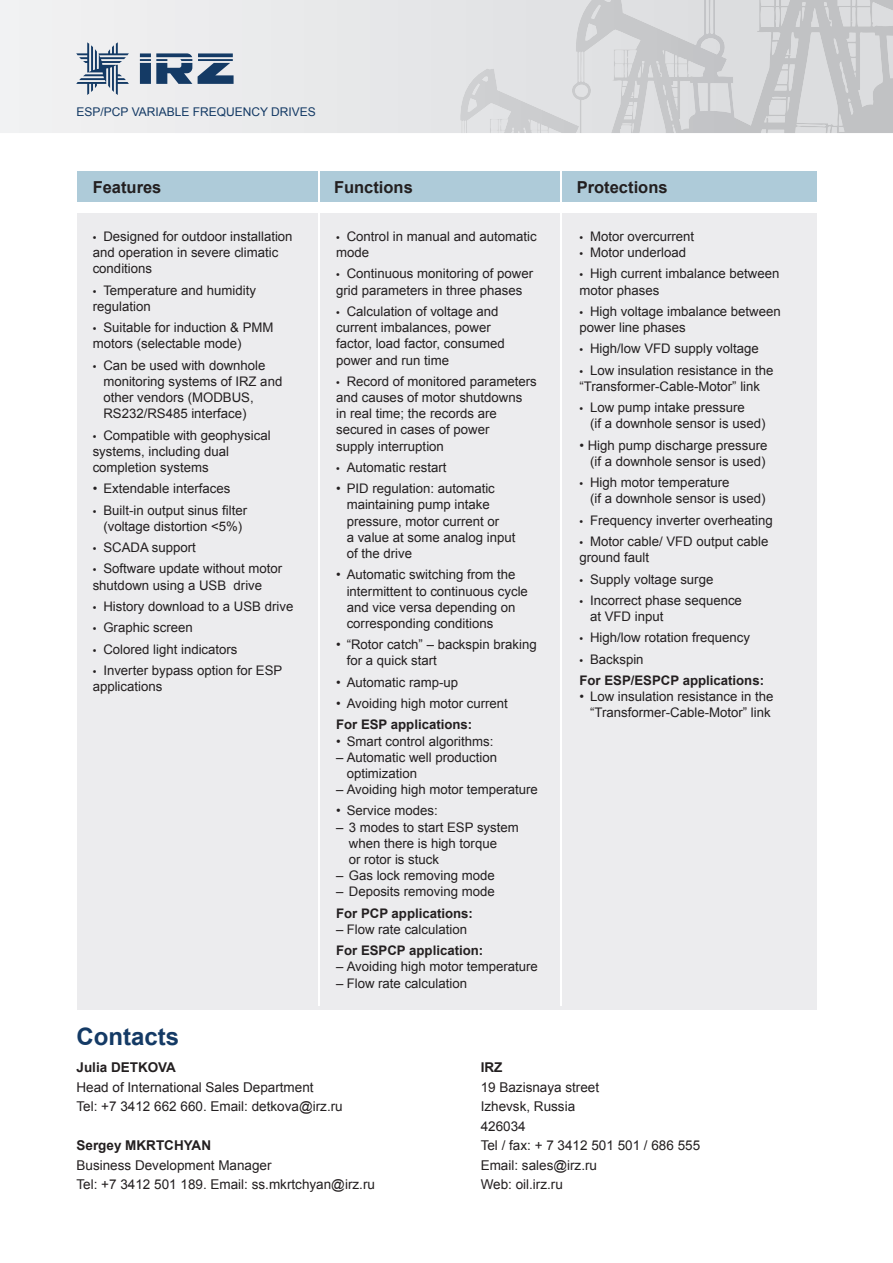
<style>
.page{position:relative;width:893px;height:1263px;background:#fff}
.page>*{position:absolute;margin:0;border:0;box-sizing:border-box;transform-origin:0 0}
.t1{font:700 24px "Arial";color:#143a65}
.t2{font:700 16.5px "Arial";color:#231f20}
.t3{font:13.5px/19.5px "Arial";color:#231f20}
.t4{font:700 13.5px "Arial";color:#231f20}
.t5{font:13.2px/16.2px "Arial";color:#231f20}
.t6{font:700 13.2px/21.3px "Arial";color:#231f20}
.t7{font:12px "Arial";color:#143a65}
.s1{font-family:"Myriad Pro"}
.s2{font-family:"Myriad Pro";font-weight:400}
.s3{font-weight:400}
</style>
<div class="page">
<img style="left:0;top:0;width:893px;height:133px">
<svg style="left:570px;top:0;width:300px;height:133px;background:#d2d3d5"></svg>
<div style="left:77px;top:214px;width:739px;height:796px;background:#ececee"></div>
<div style="left:77px;top:171px;width:739px;height:31px;background:#aecbd9"></div>
<hr style="left:318px;top:171px;width:1px;height:835px;background:#fff">
<hr style="left:560px;top:171px;width:2px;height:835px;background:#fff">
<svg style="left:76px;top:42px;width:158px;height:53px;background:#a9b5c3"></svg>
<p class="t7" style="left:77px;top:104px;width:241px">ESP/PCP VARIABLE FREQUENCY DRIVES</p>
<p class="t2" style="left:93px;top:176px;width:70px">Features</p>
<p class="t2" style="left:334px;top:176px;width:80px">Functions</p>
<p class="t2" style="left:577px;top:176px;width:92px">Protections</p>
<p class="t5" style="left:93px;top:228px;width:201px"><span class="s1">•</span> Designed for outdoor installation and operation in severe climatic conditions</p>
<p class="t5" style="left:93px;top:282px;width:165px"><span class="s1">•</span> Temperature and humidity regulation</p>
<p class="t5" style="left:93px;top:320px;width:182px"><span class="s1">•</span> Suitable for induction &amp; PMM motors (selectable mode)</p>
<p class="t5" style="left:103px;top:357px;width:180px;text-indent:-11px"><span class="s1">•</span> Can be used with downhole monitoring systems of IRZ and other vendors (MODBUS,<br>RS232/RS485 interface)</p>
<p class="t5" style="left:93px;top:427px;width:179px"><span class="s1">•</span> Compatible with geophysical systems, including dual completion systems</p>
<p class="t5" style="left:93px;top:481px;width:139px">• Extendable interfaces</p>
<p class="t5" style="left:93px;top:502px;width:156px;text-align:center"><span class="s1">•</span> Built-in output sinus filter (voltage distortion &lt;5%)</p>
<p class="t5" style="left:93px;top:539px;width:105px"><span class="s1">•</span> SCADA support</p>
<p class="t5" style="left:93px;top:561px;width:191px"><span class="s1">•</span> Software update without motor shutdown using a USB drive</p>
<p class="t5" style="left:93px;top:598px;width:202px"><span class="s1">•</span> History download to a USB drive</p>
<p class="t5" style="left:93px;top:620px;width:102px"><span class="s1">•</span> Graphic screen</p>
<p class="t5" style="left:93px;top:641px;width:146px"><span class="s1">•</span> Colored light indicators</p>
<p class="t5" style="left:93px;top:662px;width:191px"><span class="s1">•</span> Inverter bypass option for ESP applications</p>
<h1 class="t1" style="left:77px;top:1021px;width:104px">Contacts</h1>
<p class="t5" style="left:336px;top:228px;width:202px"><span class="s1">•</span> Control in manual and automatic mode</p>
<p class="t5" style="left:336px;top:266px;width:198px"><span class="s1">•</span> Continuous monitoring of power grid parameters in three phases</p>
<p class="t5" style="left:336px;top:303px;width:170px"><span class="s1">•</span> Calculation of voltage and current imbalances, power factor, load factor, consumed power and run time</p>
<p class="t5" style="left:336px;top:373px;width:202px"><span class="s1">•</span> Record of monitored parameters and causes of motor shutdowns<br>in real time; the records are secured in cases of power<br>supply interruption</p>
<p class="t5" style="left:336px;top:459px;width:112px"><span class="s1">•</span> Automatic restart</p>
<p class="t5" style="left:347px;top:481px;width:170px;text-indent:-11px">• PID regulation: automatic maintaining pump intake pressure, motor current or<br>a value at some analog input of the drive</p>
<p class="t5" style="left:347px;top:567px;width:183px;text-indent:-11px">• Automatic switching from the intermittent to continuous cycle and vice versa depending on corresponding conditions</p>
<p class="t5" style="left:347px;top:637px;width:192px;text-indent:-11px">• “Rotor catch” – backspin braking for a quick start</p>
<p class="t5" style="left:336px;top:674px;width:124px">• Automatic ramp-up</p>
<p class="t5" style="left:336px;top:695px;width:173px">• Avoiding high motor current</p>
<p class="t6" style="left:336px;top:714px;width:138px">For ESP applications:</p>
<p class="t5" style="left:336px;top:733px;width:159px">• Smart control algorithms:</p>
<p class="t5" style="left:347px;top:749px;width:152px;text-indent:-11px">– Automatic well production optimization</p>
<p class="t5" style="left:336px;top:781px;width:203px">– Avoiding high motor temperature</p>
<p class="t5" style="left:336px;top:803px;width:103px">• Service modes:</p>
<p class="t5" style="left:349px;top:819px;width:171px;text-indent:-13px">– 3 modes to start ESP system when there is high torque<br>or rotor is stuck</p>
<p class="t5" style="left:336px;top:868px;width:160px">– Gas lock removing mode</p>
<p class="t5" style="left:336px;top:884px;width:160px">– Deposits removing mode</p>
<p class="t6" style="left:336px;top:903px;width:138px">For PCP applications:</p>
<p class="t5" style="left:336px;top:921px;width:132px">– Flow rate calculation</p>
<p class="t6" style="left:336px;top:940px;width:149px">For ESPCP application:</p>
<p class="t5" style="left:336px;top:959px;width:203px">– Avoiding high motor temperature</p>
<p class="t5" style="left:336px;top:975px;width:132px">– Flow rate calculation</p>
<p class="t5" style="left:579px;top:228px;width:116px"><span class="s1">•</span> Motor overcurrent</p>
<p class="t5" style="left:579px;top:244px;width:108px"><span class="s1">•</span> Motor underload</p>
<p class="t5" style="left:579px;top:266px;width:201px"><span class="s1">•</span> High current imbalance between motor phases</p>
<p class="t5" style="left:579px;top:303px;width:203px"><span class="s1">•</span> High voltage imbalance between power line phases</p>
<p class="t5" style="left:579px;top:341px;width:181px"><span class="s1">•</span> High/low VFD supply voltage</p>
<p class="t5" style="left:579px;top:362px;width:196px"><span class="s1">•</span> Low insulation resistance in the “Transformer-Cable-Motor” link</p>
<p class="t5" style="left:590px;top:400px;width:177px;text-indent:-11px"><span class="s1">•</span> Low pump intake pressure<br>(if a downhole sensor is used)</p>
<p class="t5" style="left:579px;top:437px;width:190px;text-align:right">• High pump discharge pressure (if a downhole sensor is used)</p>
<p class="t5" style="left:590px;top:475px;width:177px;text-indent:-11px"><span class="s1">•</span> High motor temperature<br>(if a downhole sensor is used)</p>
<p class="t5" style="left:579px;top:512px;width:195px"><span class="s1">•</span> Frequency inverter overheating</p>
<p class="t5" style="left:579px;top:533px;width:190px"><span class="s1">•</span> Motor cable/ VFD output cable ground fault</p>
<p class="t5" style="left:579px;top:571px;width:135px"><span class="s1">•</span> Supply voltage surge</p>
<p class="t5" style="left:590px;top:592px;width:153px;text-indent:-11px"><span class="s1">•</span> Incorrect phase sequence at VFD input</p>
<p class="t5" style="left:579px;top:630px;width:172px"><span class="s1">•</span> High/low rotation frequency</p>
<p class="t6" style="left:579px;top:649px;width:186px"><span class="s2">•</span> <span class="s3">Backspin<br></span>For ESP/ESPCP applications:</p>
<p class="t5" style="left:579px;top:688px;width:196px;text-align:center">• Low insulation resistance in the “Transformer-Cable-Motor” link</p>
<p class="t4" style="left:77px;top:1058px;width:101px">Julia DETKOVA</p>
<p class="t3" style="left:77px;top:1077px;width:268px">Head of International Sales Department<br>Tel: +7 3412 662 660. Email: detkova@irz.ru</p>
<p class="t4" style="left:77px;top:1136px;width:136px">Sergey MKRTCHYAN</p>
<p class="t3" style="left:77px;top:1155px;width:300px">Business Development Manager<br>Tel: +7 3412 501 189. Email: ss.mkrtchyan@irz.ru</p>
<p class="t4" style="left:481px;top:1058px;width:23px">IRZ</p>
<p class="t3" style="left:481px;top:1077px;width:221px">19 Bazisnaya street<br>Izhevsk, Russia<br>426034<br>Tel / fax: + 7 3412 501 501 / 686 555<br>Email: sales@irz.ru<br>Web: oil.irz.ru</p>
</div>
